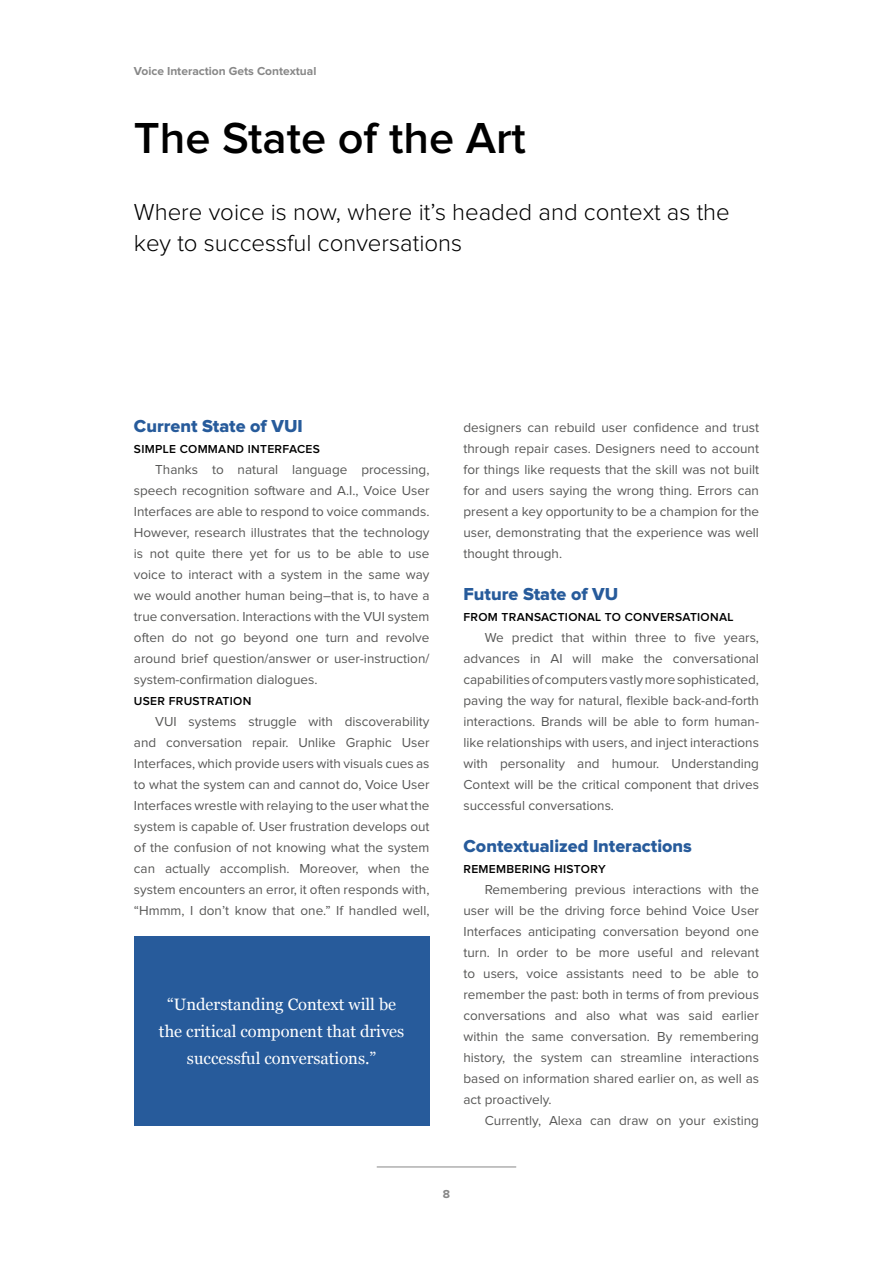
<style>
.page{position:relative;width:893px;height:1263px;background:#fff}
.page>*{position:absolute;margin:0;border:0;box-sizing:border-box;transform-origin:0 0}
.t1{font:600 45px "Proxima Nova";color:#000}
.t2{font:300 24px/31.5px "Proxima Nova";color:#000}
.t3{font:18px "Proxima Nova Extrabld";color:#275b9b}
.t4{font:16.5px/27px "Georgia";color:#fff;text-align:center}
.t5{font:13.5px/21px "Proxima Nova";color:#575756;text-align:justify}
.t6{font:600 12px "Proxima Nova";letter-spacing:.025em;color:#000}
.t7{font:700 12px "Proxima Nova";color:#878787}
</style>
<div class="page">
<hr style="left:377px;top:1167px;width:139px;height:1px;background:#878787">
<div style="left:134px;top:936px;width:295px;height:189px;background:#275b9b"></div>
<p class="t7" style="left:134px;top:66px;width:184px">Voice Interaction Gets Contextual</p>
<h1 class="t1" style="left:134px;top:117px;width:393px">The State of the Art</h1>
<h2 class="t2" style="left:134px;top:197px;width:597px">Where voice is now, where it’s headed and context as the key to successful conversations</h2>
<h3 class="t3" style="left:134px;top:418px;width:170px">Current State of VUI</h3>
<p class="t6" style="left:134px;top:444px;width:187px">SIMPLE COMMAND INTERFACES</p>
<p class="t5" style="left:134px;top:460px;width:297px;text-indent:21px">Thanks to natural language processing, speech recognition software and A.I., Voice User Interfaces are able to respond to voice commands.<br>However, research illustrates that the technology is not quite there yet for us to be able to use voice to interact with a system in the same way we would another human being–that is, to have a true conversation. Interactions with the VUI system often do not go beyond one turn and revolve around brief question/answer or user-instruction/ system-confirmation dialogues.</p>
<p class="t6" style="left:134px;top:696px;width:119px">USER FRUSTRATION</p>
<p class="t5" style="left:134px;top:712px;width:297px;text-indent:21px">VUI systems struggle with discoverability and conversation repair. Unlike Graphic User Interfaces, which provide users with visuals cues as to what the system can and cannot do, Voice User Interfaces wrestle with relaying to the user what the system is capable of. User frustration develops out of the confusion of not knowing what the system can actually accomplish. Moreover, when the system encounters an error, it often responds with, “Hmmm, I don’t know that one.” If handled well,</p>
<p class="t4" style="left:159px;top:990px;width:247px">“Understanding Context will be the critical component that drives successful conversations.”</p>
<p class="t5" style="left:463px;top:418px;width:297px">designers can rebuild user confidence and trust through repair cases. Designers need to account for things like requests that the skill was not built for and users saying the wrong thing. Errors can present a key opportunity to be a champion for the user, demonstrating that the experience was well thought through.</p>
<h3 class="t3" style="left:463px;top:586px;width:156px">Future State of VU</h3>
<p class="t6" style="left:463px;top:612px;width:271px">FROM TRANSACTIONAL TO CONVERSATIONAL</p>
<p class="t5" style="left:463px;top:628px;width:297px;text-indent:21px">We predict that within three to five years, advances in AI will make the conversational capabilities of computers vastly more sophisticated, paving the way for natural, flexible back-and-forth interactions. Brands will be able to form human&shy;like relationships with users, and inject interactions with personality and humour. Understanding Context will be the critical component that drives successful conversations.</p>
<h3 class="t3" style="left:463px;top:838px;width:230px">Contextualized Interactions</h3>
<p class="t6" style="left:463px;top:864px;width:144px">REMEMBERING HISTORY</p>
<p class="t5" style="left:463px;top:880px;width:297px;text-indent:21px">Remembering previous interactions with the user will be the driving force behind Voice User Interfaces anticipating conversation beyond one turn. In order to be more useful and relevant to users, voice assistants need to be able to remember the past: both in terms of from previous conversations and also what was said earlier within the same conversation. By remembering history, the system can streamline interactions based on information shared earlier on, as well as act proactively.</p>
<p class="t5" style="left:485px;top:1111px;width:276px">Currently, Alexa can draw on your existing</p>
<p class="t7" style="left:443px;top:1188px;width:9px">8</p>
</div>
